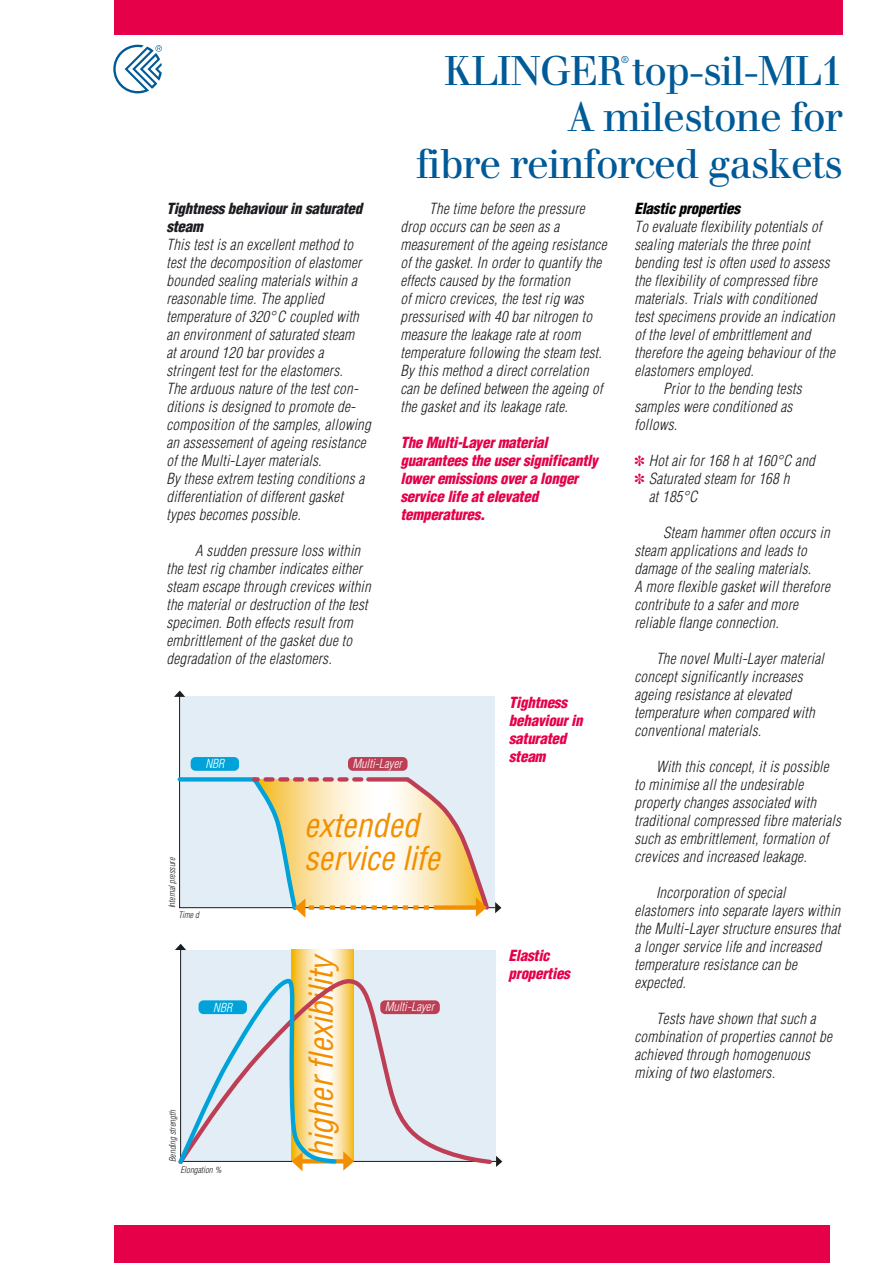
<style>
.page{position:relative;width:893px;height:1263px;background:#fff}
.page>*{position:absolute;margin:0;border:0;box-sizing:border-box;transform-origin:0 0}
.t1{font:40.5px/46.5px "Walbaum";letter-spacing:-.035em;color:#005a97;text-align:right}
.t2{font:italic condensed 32.25px/33px "Helvetica";color:#f28f00}
.t3{font:italic 300 condensed 15px/18px "Helvetica";letter-spacing:.02em;color:#1b1c20}
.t4{font:italic 900 condensed 15px/18px "Helvetica";letter-spacing:-.015em;color:#e50049}
.t5{font:italic 900 condensed 15px/18px "Helvetica";letter-spacing:-.015em;color:#1b1c20}
.t6{font:italic 900 condensed 15px "Helvetica";letter-spacing:-.015em;color:#000}
.t7{font:italic 300 condensed 12.15px "Helvetica";color:#fff}
.t8{font:9.75px "Walbaum";color:#005a97}
.t9{font:italic 300 condensed 8.7px "Helvetica";color:#1b1c20}
.s1{color:#e50049}
</style>
<div class="page">
<div style="left:115px;top:0;width:727px;height:34px;background:#e50049"></div>
<div style="left:115px;top:1225px;width:715px;height:38px;background:#e50049"></div>
<svg style="left:175px;top:944px;width:10px;height:6px"></svg>
<svg style="left:496px;top:1156px;width:6px;height:11px"></svg>
<svg style="left:180px;top:949px;width:316px;height:213px;background:#e6eae4"></svg>
<svg style="left:354px;top:977px;width:140px;height:187px;background:#dedfe8"></svg>
<svg style="left:178px;top:977px;width:176px;height:194px"></svg>
<svg style="left:174px;top:691px;width:8px;height:6px"></svg>
<svg style="left:179px;top:693px;width:316px;height:82px;background:#dbe5ee"></svg>
<svg style="left:177px;top:775px;width:324px;height:143px"></svg>
<svg style="left:113px;top:45px;width:49px;height:48px"></svg>
<h1 class="t1" style="left:416px;top:51px;width:428px">KLINGER top-sil-ML1<br>A milestone for<br>fibre reinforced gaskets</h1>
<p class="t8" style="left:621px;top:56px;width:9px">®</p>
<p class="t5" style="left:166px;top:200px;width:197px">Tightness behaviour in saturated steam</p>
<p class="t3" style="left:166px;top:236px;width:206px">This test is an excellent method to test the decomposition of elastomer bounded sealing materials within a reasonable time. The applied temperature of 320°C coupled with an environment of saturated steam<br>at around 120 bar provides a stringent test for the elastomers.<br>The arduous nature of the test con&shy;ditions is designed to promote de&shy;composition of the samples, allowing an assessement of ageing resistance of the Multi-Layer materials.<br>By these extrem testing conditions a differentiation of different gasket types becomes possible.</p>
<p class="t3" style="left:166px;top:542px;width:206px;text-indent:29px">A sudden pressure loss within the test rig chamber indicates either steam escape through crevices within the material or destruction of the test specimen. Both effects result from embrittlement of the gasket due to degradation of the elastomers.</p>
<p class="t3" style="left:400px;top:200px;width:208px;text-indent:29px">The time before the pressure drop occurs can be seen as a measurement of the ageing resistance of the gasket. In order to quantify the effects caused by the formation<br>of micro crevices, the test rig was pressurised with 40 bar nitrogen to measure the leakage rate at room temperature following the steam test.<br>By this method a direct correlation can be defined between the ageing of the gasket and its leakage rate.</p>
<p class="t4" style="left:400px;top:434px;width:199px">The Multi-Layer material guarantees the user significantly lower emissions over a longer service life at elevated temperatures.</p>
<p class="t9" style="left:169px;top:908px;width:53px;rotate:-90deg">Internal pressure</p>
<p class="t7" style="left:205px;top:759px;width:20px">NBR</p>
<p class="t7" style="left:352px;top:759px;width:51px">Multi-Layer</p>
<h2 class="t2" style="left:304px;top:811px;width:137px">extended service life</h2>
<p class="t9" style="left:178px;top:912px;width:22px">Time d</p>
<p class="t9" style="left:169px;top:1162px;width:53px;rotate:-90deg">Bending strength</p>
<h2 class="t2" style="left:307px;top:1158px;width:203px;rotate:-90deg">higher flexibility</h2>
<p class="t7" style="left:213px;top:1002px;width:20px">NBR</p>
<p class="t7" style="left:384px;top:1002px;width:51px">Multi-Layer</p>
<p class="t9" style="left:180px;top:1166px;width:43px">Elongation %</p>
<p class="t4" style="left:509px;top:695px;width:75px">Tightness behaviour in saturated steam</p>
<p class="t4" style="left:508px;top:948px;width:63px">Elastic properties</p>
<p class="t6" style="left:634px;top:202px;width:107px">Elastic properties</p>
<p class="t3" style="left:634px;top:218px;width:189px">To evaluate flexibility potentials of</p>
<p class="t3" style="left:634px;top:236px;width:177px">sealing materials the three point</p>
<p class="t3" style="left:634px;top:254px;width:197px">bending test is often used to assess</p>
<p class="t3" style="left:634px;top:272px;width:184px">the flexibility of compressed fibre</p>
<p class="t3" style="left:634px;top:290px;width:184px">materials. Trials with conditioned</p>
<p class="t3" style="left:634px;top:308px;width:202px">test specimens provide an indication</p>
<p class="t3" style="left:634px;top:326px;width:178px">of the level of embrittlement and</p>
<p class="t3" style="left:634px;top:344px;width:202px">therefore the ageing behaviour of the</p>
<p class="t3" style="left:634px;top:362px;width:121px">elastomers employed.</p>
<p class="t3" style="left:663px;top:380px;width:140px">Prior to the bending tests</p>
<p class="t3" style="left:634px;top:398px;width:159px">samples were conditioned as</p>
<p class="t3" style="left:634px;top:416px;width:44px">follows.</p>
<p class="t3" style="left:634px;top:452px;width:182px"><span class="s1">✽</span> Hot air for 168 h at 160°C and</p>
<p class="t3" style="left:634px;top:470px;width:156px"><span class="s1">✽</span> Saturated steam for 168 h</p>
<p class="t3" style="left:648px;top:488px;width:50px">at 185°C</p>
<p class="t3" style="left:634px;top:524px;width:197px;text-indent:29px">Steam hammer often occurs in steam applications and leads to damage of the sealing materials.<br>A more flexible gasket will therefore contribute to a safer and more reliable flange connection.</p>
<p class="t3" style="left:634px;top:650px;width:191px;text-indent:22px">The novel Multi-Layer material concept significantly increases ageing resistance at elevated temperature when compared with conventional materials.</p>
<p class="t3" style="left:634px;top:758px;width:208px;text-indent:22px">With this concept, it is possible to minimise all the undesirable property changes associated with traditional compressed fibre materials such as embrittlement, formation of crevices and increased leakage.</p>
<p class="t3" style="left:634px;top:884px;width:207px;text-indent:22px">Incorporation of special elastomers into separate layers within the Multi-Layer structure ensures that a longer service life and increased temperature resistance can be expected.</p>
<p class="t3" style="left:634px;top:1010px;width:199px;text-indent:22px">Tests have shown that such a combination of properties cannot be achieved through homogenuous mixing of two elastomers.</p>
</div>
